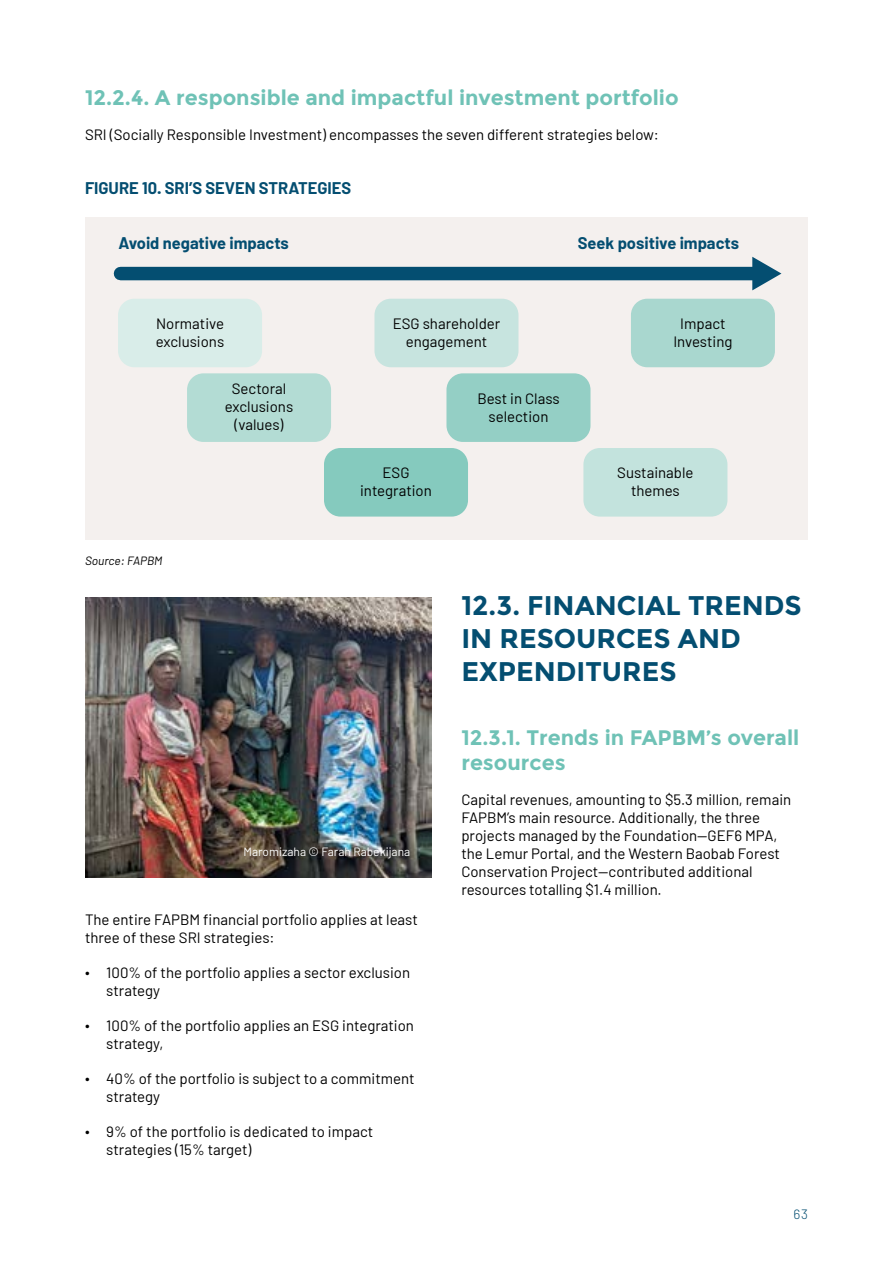
<style>
.page{position:relative;width:893px;height:1263px;background:#fff}
.page>*{position:absolute;margin:0;border:0;box-sizing:border-box;transform-origin:0 0}
.t1{font:700 27px/33px "Montserrat";color:#044e71}
.t2{font:700 21px/25.2px "Montserrat";color:#6fc2b6}
.t3{font:700 16.5px "Barlow";color:#044e71}
.t4{font:15px/18px "Barlow";color:#000}
.t5{font:300 13.5px "Barlow";color:#044e71}
.t6{font:12px "Barlow";color:#fff}
.t7{font:italic 12px "Barlow";color:#000}
</style>
<div class="page">
<div style="left:85px;top:217px;width:723px;height:323px;background:#f4f0ee"></div>
<div style="left:121px;top:267px;width:636px;height:13px;background:#044e71"></div>
<svg style="left:752px;top:257px;width:29px;height:33px"></svg>
<div style="left:118px;top:299px;width:144px;height:68px;background:#d9ede9;border-radius:16px"></div>
<div style="left:374px;top:299px;width:144px;height:68px;background:#c7e4df;border-radius:16px"></div>
<div style="left:187px;top:373px;width:144px;height:69px;background:#b3dcd4;border-radius:16px"></div>
<div style="left:446px;top:373px;width:144px;height:69px;background:#94cfc5;border-radius:16px"></div>
<div style="left:324px;top:448px;width:144px;height:69px;background:#85cabe;border-radius:16px"></div>
<div style="left:583px;top:448px;width:144px;height:69px;background:#c3e3dd;border-radius:16px"></div>
<div style="left:631px;top:299px;width:144px;height:68px;background:#a9d7cf;border-radius:16px"></div>
<img style="left:85px;top:597px;width:347px;height:280px">
<h2 class="t2" style="left:85px;top:85px;width:595px">12.2.4. A responsible and impactful investment portfolio</h2>
<p class="t4" style="left:85px;top:125px;width:575px">SRI (Socially Responsible Investment) encompasses the seven different strategies below:</p>
<p class="t3" style="left:85px;top:178px;width:19px">Figure</p>
<p class="t3" style="left:142px;top:178px;width:211px">10. SRI’S SEVEN STRATEGIES</p>
<p class="t3" style="left:119px;top:233px;width:172px">Avoid negative impacts</p>
<p class="t3" style="left:578px;top:233px;width:163px">Seek positive impacts</p>
<p class="t4" style="left:156px;top:313px;width:70px">Normative exclusions</p>
<p class="t4" style="left:393px;top:313px;width:109px;text-align:center">ESG shareholder engagement</p>
<p class="t4" style="left:225px;top:378px;width:70px;text-align:center">Sectoral exclusions (values)</p>
<p class="t4" style="left:477px;top:388px;width:84px;text-align:center">Best in Class selection</p>
<p class="t4" style="left:360px;top:463px;width:73px;text-align:center">ESG integration</p>
<p class="t4" style="left:617px;top:463px;width:78px;text-align:center">Sustainable themes</p>
<p class="t4" style="left:673px;top:313px;width:61px;text-align:center">Impact<br>Investing</p>
<p class="t7" style="left:85px;top:554px;width:79px">Source: FAPBM</p>
<p class="t6" style="left:244px;top:843px;width:168px">Maromizaha © Farah Rabekijana</p>
<p class="t4" style="left:85px;top:909px;width:334px">The entire FAPBM financial portfolio applies at least three of these SRI strategies:</p>
<p class="t4" style="left:106px;top:962px;width:305px;text-indent:-21px">∙ 100% of the portfolio applies a sector exclusion strategy</p>
<p class="t4" style="left:106px;top:1015px;width:309px;text-indent:-21px">∙ 100% of the portfolio applies an ESG integration strategy,</p>
<p class="t4" style="left:106px;top:1068px;width:310px;text-indent:-21px">∙ 40% of the portfolio is subject to a commitment strategy</p>
<p class="t4" style="left:106px;top:1121px;width:269px;text-indent:-21px">∙ 9% of the portfolio is dedicated to impact strategies (15% target)</p>
<h1 class="t1" style="left:461px;top:589px;width:342px">12.3. FINANCIAL TRENDS<br>IN RESOURCES AND<br>EXPENDITURES</h1>
<h2 class="t2" style="left:461px;top:725px;width:339px">12.3.1. Trends in FAPBM’s overall resources</h2>
<p class="t4" style="left:461px;top:790px;width:331px">Capital revenues, amounting to $5.3 million, remain FAPBM’s main resource. Additionally, the three projects managed by the Foundation—GEF6 MPA, the Lemur Portal, and the Western Baobab Forest Conservation Project—contributed additional resources totalling $1.4 million.</p>
<p class="t5" style="left:793px;top:1204px;width:16px">63</p>
</div>
